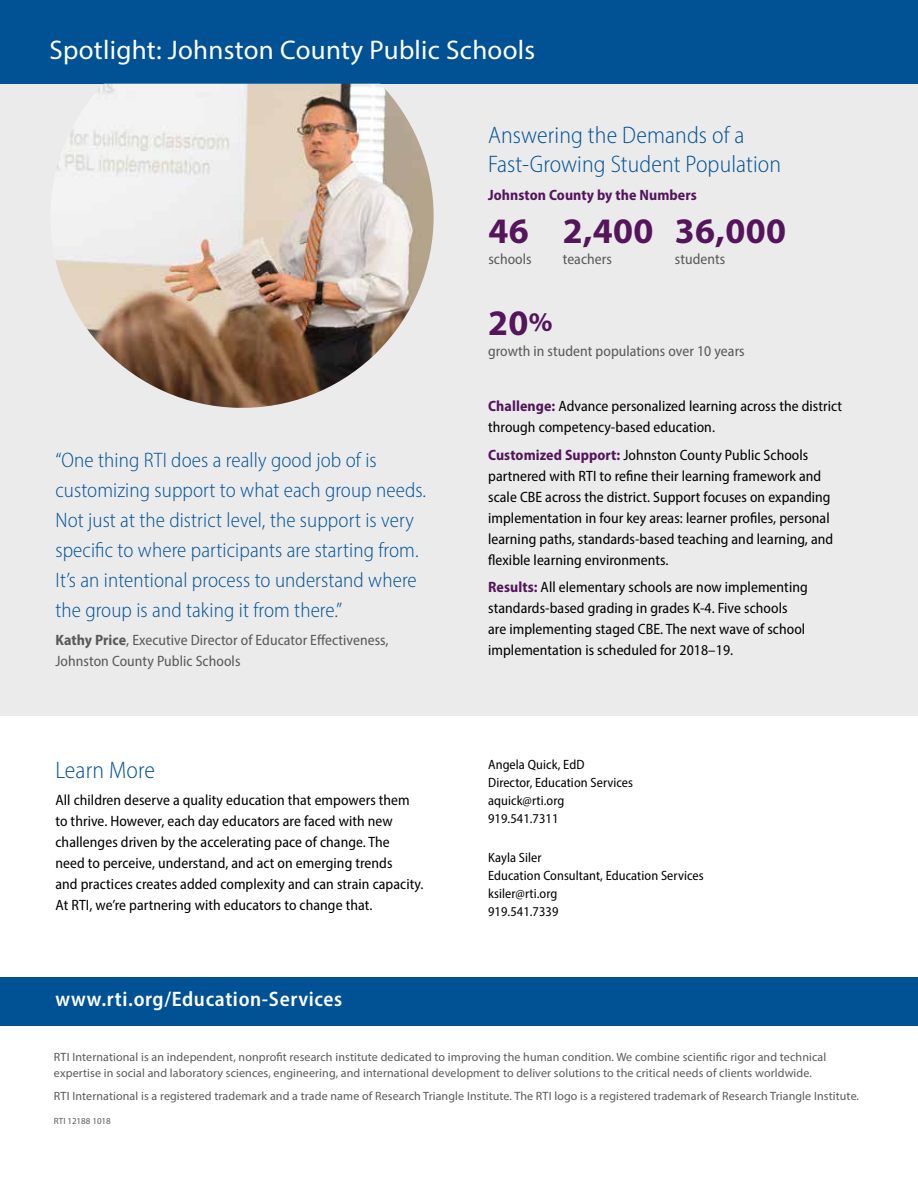
<style>
.page{position:relative;width:918px;height:1188px;background:#fff}
.page>*{position:absolute;margin:0;border:0;box-sizing:border-box;transform-origin:0 0}
.t1{font:700 36px "Myriad Pro";letter-spacing:.01em;color:#54155b}
.t2{font:27px "Myriad Pro";letter-spacing:.01em;color:#fff}
.t3{font:300 semi-condensed 24px/28.8px "Myriad Pro";letter-spacing:.005em;color:#005295}
.t4{font:300 semi-condensed 21px/30px "Myriad Pro";letter-spacing:.005em;color:#005295}
.t5{font:600 semi-condensed 21px "Myriad Pro";letter-spacing:.03em;color:#fff}
.t6{font:semi-condensed 15px/21px "Myriad Pro";letter-spacing:.005em;color:#000}
.t7{font:semi-condensed 15px/21px "Myriad Pro";letter-spacing:.005em;color:#58595b}
.t8{font:700 semi-condensed 15px "Myriad Pro";letter-spacing:.005em;color:#54155b}
.t9{font:semi-condensed 13.5px/18px "Myriad Pro";letter-spacing:.005em;color:#000}
.t10{font:12px/16.5px "Myriad Pro";letter-spacing:.01em;color:#58595b}
.t11{font:9px "Myriad Pro";color:#58595b}
.s1{font-weight:700}
.s2{font-size:27px}
.s3{font-weight:700;color:#54155b}
</style>
<div class="page">
<div style="left:0;top:84px;width:918px;height:632px;background:#ebebec"></div>
<div style="left:0;top:0;width:918px;height:84px;background:#005295"></div>
<div style="left:0;top:977px;width:918px;height:49px;background:#005295"></div>
<img style="left:55px;top:84px;width:379px;height:324px">
<h2 class="t2" style="left:50px;top:33px;width:487px">Spotlight: Johnston County Public Schools</h2>
<h3 class="t3" style="left:488px;top:121px;width:295px">Answering the Demands of a<br>Fast-Growing Student Population</h3>
<p class="t8" style="left:488px;top:185px;width:210px">Johnston County by the Numbers</p>
<h1 class="t1" style="left:488px;top:208px;width:42px">46</h1>
<p class="t7" style="left:488px;top:249px;width:45px">schools</p>
<h1 class="t1" style="left:563px;top:208px;width:92px">2,400</h1>
<p class="t7" style="left:563px;top:249px;width:51px">teachers</p>
<h1 class="t1" style="left:675px;top:208px;width:113px">36,000</h1>
<p class="t7" style="left:675px;top:249px;width:52px">students</p>
<p class="t4" style="left:55px;top:445px;width:372px">“One thing RTI does a really good job of is customizing support to what each group needs.<br>Not just at the district level, the support is very specific to where participants are starting from.<br>It’s an intentional process to understand where the group is and taking it from there.”</p>
<p class="t7" style="left:55px;top:629px;width:335px"><span class="s1">Kathy Price</span>, Executive Director of Educator Effectiveness,<br>Johnston County Public Schools</p>
<h3 class="t3" style="left:55px;top:755px;width:101px">Learn More</h3>
<p class="t6" style="left:55px;top:790px;width:370px">All children deserve a quality education that empowers them to thrive. However, each day educators are faced with new challenges driven by the accelerating pace of change. The<br>need to perceive, understand, and act on emerging trends<br>and practices creates added complexity and can strain capacity.<br>At RTI, we’re partnering with educators to change that.</p>
<h3 class="t5" style="left:55px;top:986px;width:288px">www.rti.org/Education-Services</h3>
<h1 class="t1" style="left:488px;top:299px;width:66px">20<span class="s2">%</span></h1>
<p class="t7" style="left:488px;top:340px;width:258px">growth in student populations over 10 years</p>
<p class="t6" style="left:488px;top:395px;width:355px"><span class="s3">Challenge:</span> Advance personalized learning across the district through competency-based education.</p>
<p class="t6" style="left:488px;top:444px;width:347px"><span class="s3">Customized Support:</span> Johnston County Public Schools partnered with RTI to refine their learning framework and scale CBE across the district. Support focuses on expanding implementation in four key areas: learner profiles, personal learning paths, standards-based teaching and learning, and flexible learning environments.</p>
<p class="t6" style="left:488px;top:577px;width:321px"><span class="s3">Results:</span> All elementary schools are now implementing standards-based grading in grades K-4. Five schools are implementing staged CBE. The next wave of school implementation is scheduled for 2018–19.</p>
<p class="t9" style="left:488px;top:756px;width:147px">Angela Quick, EdD<br>Director, Education Services aquick@rti.org<br>919.541.7311</p>
<p class="t9" style="left:488px;top:848px;width:217px">Kayla Siler<br>Education Consultant, Education Services ksiler@rti.org<br>919.541.7339</p>
<p class="t10" style="left:54px;top:1048px;width:774px">RTI International is an independent, nonprofit research institute dedicated to improving the human condition. We combine scientific rigor and technical expertise in social and laboratory sciences, engineering, and international development to deliver solutions to the critical needs of clients worldwide.</p>
<p class="t10" style="left:54px;top:1088px;width:807px">RTI International is a registered trademark and a trade name of Research Triangle Institute. The RTI logo is a registered trademark of Research Triangle Institute.</p>
<p class="t11" style="left:54px;top:1115px;width:58px">RTI 12188 1018</p>
</div>
